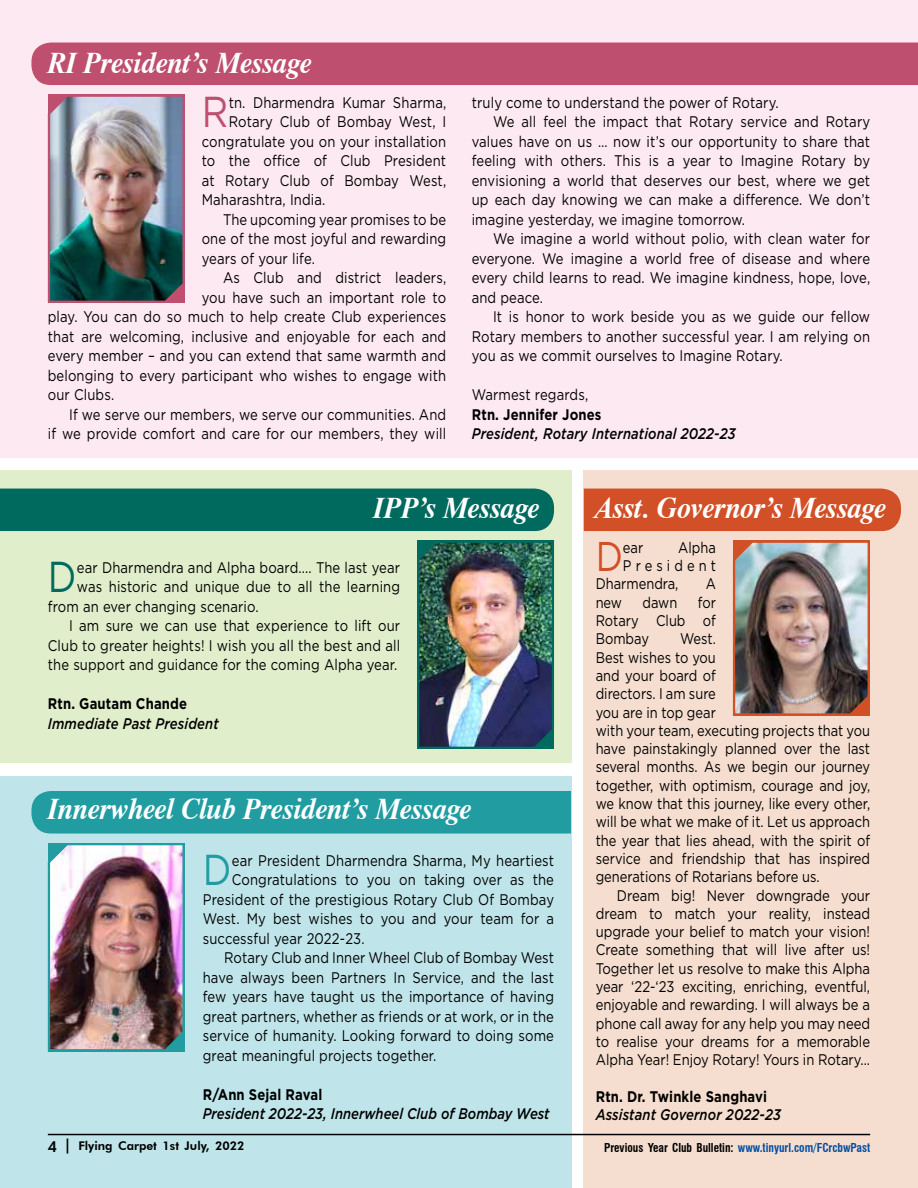
<style>
.page{position:relative;width:918px;height:1188px;background:#fff}
.page>*{position:absolute;margin:0;border:0;box-sizing:border-box;transform-origin:0 0}
.t1{font:43.2px "Gotham";color:#bf4f6e;scale:.85 1}
.t2{font:43.2px "Gotham";color:#219da2;scale:.85 1}
.t3{font:43.2px "Gotham";color:#006a5f;scale:.85 1}
.t4{font:41.55px "Gotham";color:#d15027;scale:.84 1}
.t5{font:italic 700 30px "Dutch 801 BT";color:#fff;scale:.95 1}
.t6{font:15.3px/18.3px "Gotham";letter-spacing:.01em;color:#000;text-align:justify;scale:.85 1}
.t7{font:15.3px/18.3px "Gotham";letter-spacing:.01em;color:#000;text-align:justify;scale:.84 1}
.t8{font:italic 500 15.3px "Gotham";letter-spacing:.01em;color:#000;scale:.85 1}
.t9{font:700 15.3px "Gotham";letter-spacing:.01em;color:#000;scale:.85 1}
.t10{font:15.3px "Gotham";letter-spacing:.315em;color:#000;scale:.84 1}
.t11{font:700 condensed 12px "Swiss 721 BT";color:#034ea2;scale:.95 1}
.t12{font:800 12px "Futura BT";color:#000}
.s1{font-size:15px}
.s2{color:#000}
</style>
<div class="page">
<div style="left:0;top:0;width:918px;height:457px;background:#fde9f1"></div>
<div style="left:0;top:776px;width:571px;height:412px;background:#bfe5ea"></div>
<div style="left:0;top:471px;width:571px;height:292px;background:#e0eecb"></div>
<div style="left:584px;top:471px;width:334px;height:717px;background:#f5decf"></div>
<div style="left:31px;top:43px;width:887px;height:42px;background:#bf4f6e"></div>
<div style="left:31px;top:791px;width:540px;height:43px;background:#219da2"></div>
<div style="left:0;top:489px;width:554px;height:42px;background:#006a5f"></div>
<div style="left:584px;top:489px;width:317px;height:42px;background:#d15027"></div>
<img style="left:47px;top:94px;width:138px;height:209px">
<img style="left:47px;top:843px;width:138px;height:209px">
<img style="left:417px;top:540px;width:137px;height:209px">
<img style="left:732px;top:540px;width:138px;height:176px">
<hr style="left:48px;top:1134px;width:822px;height:1px;background:#000">
<h3 class="t5" style="left:48px;top:44px;width:280px">RI President’s Message</h3>
<h1 class="t1" style="left:202px;top:85px;width:33px">R</h1>
<p class="t6" style="left:229px;top:93px;width:257px">tn. Dharmendra Kumar Sharma,</p>
<p class="t6" style="left:229px;top:113px;width:257px">Rotary Club of Bombay West, I</p>
<p class="t6" style="left:202px;top:132px;width:289px">congratulate you on your installation</p>
<p class="t6" style="left:202px;top:152px;width:289px">to the office of Club President</p>
<p class="t6" style="left:202px;top:171px;width:289px">at Rotary Club of Bombay West,</p>
<p class="t6" style="left:202px;top:191px;width:147px">Maharashtra, India.</p>
<p class="t6" style="left:223px;top:210px;width:264px">The upcoming year promises to be</p>
<p class="t6" style="left:202px;top:230px;width:289px">one of the most joyful and rewarding</p>
<p class="t6" style="left:202px;top:249px;width:135px">years of your life.</p>
<p class="t6" style="left:223px;top:269px;width:264px">As Club and district leaders,</p>
<p class="t6" style="left:202px;top:288px;width:289px">you have such an important role to</p>
<p class="t6" style="left:48px;top:308px;width:470px">play. You can do so much to help create Club experiences</p>
<p class="t6" style="left:48px;top:327px;width:470px">that are welcoming, inclusive and enjoyable for each and</p>
<p class="t6" style="left:48px;top:347px;width:470px">every member – and you can extend that same warmth and</p>
<p class="t6" style="left:48px;top:366px;width:470px">belonging to every participant who wishes to engage with</p>
<p class="t6" style="left:48px;top:386px;width:80px">our Clubs.</p>
<p class="t6" style="left:69px;top:405px;width:445px">If we serve our members, we serve our communities. And</p>
<p class="t6" style="left:48px;top:425px;width:470px">if we provide comfort and care for our members, they will</p>
<p class="t6" style="left:472px;top:93px;width:363px">truly come to understand the power of Rotary.</p>
<p class="t6" style="left:493px;top:113px;width:445px">We all feel the impact that Rotary service and Rotary</p>
<p class="t6" style="left:472px;top:132px;width:470px">values have on us … now it’s our opportunity to share that</p>
<p class="t6" style="left:472px;top:152px;width:470px">feeling with others. This is a year to Imagine Rotary by</p>
<p class="t6" style="left:472px;top:171px;width:470px">envisioning a world that deserves our best, where we get</p>
<p class="t6" style="left:472px;top:191px;width:470px">up each day knowing we can make a difference. We don’t</p>
<p class="t6" style="left:472px;top:210px;width:323px">imagine yesterday, we imagine tomorrow.</p>
<p class="t6" style="left:493px;top:229px;width:445px">We imagine a world without polio, with clean water for</p>
<p class="t6" style="left:472px;top:249px;width:470px">everyone. We imagine a world free of disease and where</p>
<p class="t6" style="left:472px;top:268px;width:470px">every child learns to read. We imagine kindness, hope, love,</p>
<p class="t6" style="left:472px;top:288px;width:86px">and peace.</p>
<p class="t6" style="left:493px;top:307px;width:445px">It is honor to work beside you as we guide our fellow</p>
<p class="t6" style="left:472px;top:327px;width:470px">Rotary members to another successful year. I am relying on</p>
<p class="t6" style="left:472px;top:346px;width:367px">you as we commit ourselves to Imagine Rotary.</p>
<p class="t6" style="left:472px;top:385px;width:139px">Warmest regards,</p>
<p class="t9" style="left:472px;top:404px;width:154px">Rtn. Jennifer Jones</p>
<p class="t8" style="left:472px;top:424px;width:312px">President, Rotary International 2022-23</p>
<h3 class="t5" style="left:373px;top:489px;width:177px">IPP’s Message</h3>
<h3 class="t5" style="left:596px;top:489px;width:308px">Asst. Governor’s Message</h3>
<h1 class="t3" style="left:48px;top:549px;width:35px">D</h1>
<p class="t6" style="left:77px;top:558px;width:382px">ear Dharmendra and Alpha board.... The last year</p>
<p class="t6" style="left:77px;top:578px;width:382px">was historic and unique due to all the learning</p>
<p class="t6" style="left:48px;top:597px;width:250px">from an ever changing scenario.</p>
<p class="t6" style="left:69px;top:616px;width:391px">I am sure we can use that experience to lift our</p>
<p class="t6" style="left:48px;top:636px;width:416px">Club to greater heights! I wish you all the best and all</p>
<p class="t6" style="left:48px;top:655px;width:413px">the support and guidance for the coming Alpha year.</p>
<p class="t9" style="left:48px;top:694px;width:165px">Rtn. Gautam Chande</p>
<p class="t8" style="left:48px;top:713px;width:203px">Immediate Past President</p>
<h3 class="t5" style="left:48px;top:790px;width:448px">Innerwheel Club President’s Message</h3>
<h1 class="t2" style="left:203px;top:842px;width:35px">D</h1>
<p class="t6" style="left:232px;top:851px;width:380px">ear President Dharmendra Sharma, My heartiest</p>
<p class="t6" style="left:232px;top:870px;width:380px">Congratulations to you on taking over as the</p>
<p class="t6" style="left:203px;top:890px;width:415px">President of the prestigious Rotary Club Of Bombay</p>
<p class="t6" style="left:203px;top:909px;width:415px">West. My best wishes to you and your team for a</p>
<p class="t6" style="left:203px;top:929px;width:192px">successful year 2022-23.</p>
<p class="t6" style="left:224px;top:948px;width:390px">Rotary Club and Inner Wheel Club of Bombay West</p>
<p class="t6" style="left:203px;top:968px;width:415px">have always been Partners In Service, and the last</p>
<p class="t6" style="left:203px;top:987px;width:415px">few years have taught us the importance of having</p>
<p class="t6" style="left:203px;top:1007px;width:415px">great partners, whether as friends or at work, or in the</p>
<p class="t6" style="left:203px;top:1026px;width:415px">service of humanity. Looking forward to doing some</p>
<p class="t6" style="left:203px;top:1046px;width:276px">great meaningful projects together.</p>
<p class="t9" style="left:203px;top:1084px;width:142px">R/Ann Sejal Raval</p>
<p class="t8" style="left:203px;top:1104px;width:410px">President 2022-23, Innerwheel Club of Bombay West</p>
<h2 class="t4" style="left:596px;top:530px;width:34px">D</h2>
<p class="t7" style="left:623px;top:538px;width:26px">ear</p>
<p class="t7" style="left:678px;top:538px;width:46px">Alpha</p>
<p class="t10" style="left:623px;top:556px;width:112px">President</p>
<p class="t7" style="left:596px;top:575px;width:100px">Dharmendra,</p>
<p class="t7" style="left:706px;top:575px;width:14px">A</p>
<p class="t7" style="left:596px;top:593px;width:33px">new</p>
<p class="t7" style="left:642px;top:593px;width:43px">dawn</p>
<p class="t7" style="left:596px;top:593px;width:145px;text-indent:102px">for Rotary Club of Bombay</p>
<p class="t7" style="left:596px;top:629px;width:328px;text-align:left;text-indent:84px">West.<br>Best wishes to you<br>and your board of<br>directors. I am sure<br>you are in top gear<br>with your team, executing projects that you have painstakingly planned over the last several months. As we begin our journey together, with optimism, courage and joy, we know that this journey, like every other, will be what we make of it. Let us approach the year that lies ahead, with the spirit of service and friendship that has inspired generations of Rotarians before us.</p>
<p class="t6" style="left:596px;top:886px;width:324px;text-indent:21px">Dream big! Never downgrade your dream to match your reality, instead upgrade your belief to match your vision!<br>Create something that will live after us!<br>Together let us resolve to make this Alpha year ‘22-‘23 exciting, enriching, eventful, enjoyable and rewarding. I will always be a phone call away for any help you may need to realise your dreams for a memorable Alpha Year! Enjoy Rotary! Yours in Rotary...</p>
<p class="t9" style="left:596px;top:1086px;width:203px">Rtn. Dr. Twinkle Sanghavi</p>
<p class="t8" style="left:596px;top:1105px;width:220px">Assistant Governor 2022-23</p>
<p class="t12" style="left:48px;top:1139px;width:198px"><span class="s1">4 |</span> Flying Carpet 1st July, 2022</p>
<p class="t11" style="left:604px;top:1140px;width:282px"><span class="s2">Previous Year Club Bulletin:</span> www.tinyurl.com/FCrcbwPast</p>
</div>
